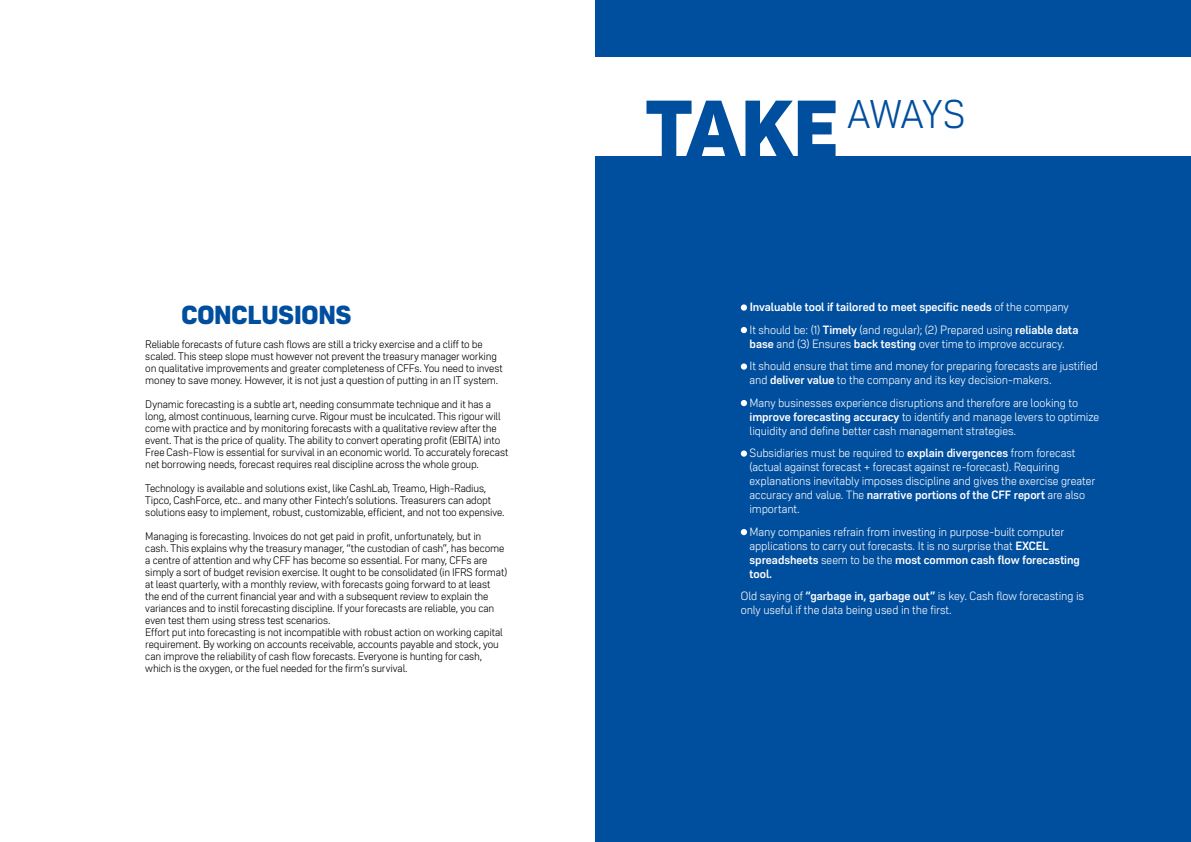
<style>
.page{position:relative;width:1191px;height:842px;background:#fff}
.page>*{position:absolute;margin:0;border:0;box-sizing:border-box;transform-origin:0 0}
.t1{font:300 40px "Roag";letter-spacing:-.035em;color:#004e9e}
.t2{font:800 26px "Roag";letter-spacing:-.01em;color:#004e9e}
.t3{font:300 12px/14px "Roag";letter-spacing:-.005em;color:#fff}
.t4{font:500 12px/22.5px "Roag";color:#fff}
.t5{font:300 11px/12px "Roag";letter-spacing:-.01em;color:#000}
.s1{font-weight:800;font-size:80px}
.s2{font-weight:300}
.s3{font-weight:500}
</style>
<div class="page">
<div style="left:595px;top:0;width:596px;height:842px;background:#004e9e"></div>
<div style="left:741px;top:304px;width:6px;height:7px;background:#fff;border-radius:50%"></div>
<svg style="left:741px;top:327px;width:6px;height:6px"></svg>
<div style="left:741px;top:363px;width:6px;height:7px;background:#fff;border-radius:50%"></div>
<svg style="left:741px;top:400px;width:6px;height:6px"></svg>
<div style="left:741px;top:450px;width:6px;height:7px;background:#fff;border-radius:50%"></div>
<svg style="left:741px;top:529px;width:6px;height:6px"></svg>
<div style="left:595px;top:57px;width:596px;height:99px;background:#fff"></div>
<h2 class="t2" style="left:181px;top:294px;width:172px">CONCLUSIONS</h2>
<p class="t5" style="left:145px;top:337px;width:359px">Reliable forecasts of future cash flows are still a tricky exercise and a cliff to be scaled. This steep slope must however not prevent the treasury manager working on qualitative improvements and greater completeness of CFFs. You need to invest money to save money. However, it is not just a question of putting in an IT system.</p>
<p class="t5" style="left:145px;top:397px;width:364px">Dynamic forecasting is a subtle art, needing consummate technique and it has a long, almost continuous, learning curve. Rigour must be inculcated. This rigour will come with practice and by monitoring forecasts with a qualitative review after the event. That is the price of quality. The ability to convert operating profit (EBITA) into Free Cash-Flow is essential for survival in an economic world. To accurately forecast net borrowing needs, forecast requires real discipline across the whole group.</p>
<p class="t5" style="left:145px;top:481px;width:361px">Technology is available and solutions exist, like CashLab, Treamo, High-Radius,<br>Tipco, CashForce, etc.. and many other Fintech’s solutions. Treasurers can adopt solutions easy to implement, robust, customizable, efficient, and not too expensive.</p>
<p class="t5" style="left:145px;top:529px;width:363px">Managing is forecasting. Invoices do not get paid in profit, unfortunately, but in<br>cash. This explains why the treasury manager, “the custodian of cash”, has become a centre of attention and why CFF has become so essential. For many, CFFs are simply a sort of budget revision exercise. It ought to be consolidated (in IFRS format) at least quarterly, with a monthly review, with forecasts going forward to at least<br>the end of the current financial year and with a subsequent review to explain the variances and to instil forecasting discipline. If your forecasts are reliable, you can even test them using stress test scenarios.<br>Effort put into forecasting is not incompatible with robust action on working capital requirement. By working on accounts receivable, accounts payable and stock, you can improve the reliability of cash flow forecasts. Everyone is hunting for cash, which is the oxygen, or the fuel needed for the firm’s survival.</p>
<h1 class="t1" style="left:646px;top:85px;width:321px"><span class="s1">TAKE</span> AWAYS</h1>
<p class="t4" style="left:749px;top:295px;width:330px">Invaluable tool if tailored to meet specific needs <span class="s2">of the company<br>It should be: (1)</span> Timely <span class="s2">(and regular); (2) Prepared using</span> reliable data</p>
<p class="t3" style="left:749px;top:331px;width:350px;line-height:22.5px"><span class="s3">base</span> and (3) Ensures <span class="s3">back testing</span> over time to improve accuracy.<br>It should ensure that time and money for preparing forecasts are justified</p>
<p class="t3" style="left:749px;top:368px;width:330px;line-height:22.5px">and <span class="s3">deliver value</span> to the company and its key decision-makers.<br>Many businesses experience disruptions and therefore are looking to</p>
<p class="t3" style="left:749px;top:409px;width:351px"><span class="s3">improve forecasting accuracy</span> to identify and manage levers to optimize liquidity and define better cash management strategies.</p>
<p class="t3" style="left:749px;top:445px;width:347px">Subsidiaries must be required to <span class="s3">explain divergences</span> from forecast (actual against forecast + forecast against re-forecast). Requiring explanations inevitably imposes discipline and gives the exercise greater accuracy and value. The <span class="s3">narrative portions of the CFF report</span> are also important.</p>
<p class="t3" style="left:749px;top:524px;width:332px">Many companies refrain from investing in purpose-built computer applications to carry out forecasts. It is no surprise that <span class="s3">EXCEL spreadsheets</span> seem to be the <span class="s3">most common cash flow forecasting tool.</span></p>
<p class="t3" style="left:741px;top:588px;width:345px">Old saying of <span class="s3">“garbage in, garbage out”</span> is key. Cash flow forecasting is only useful if the data being used in the first.</p>
</div>
